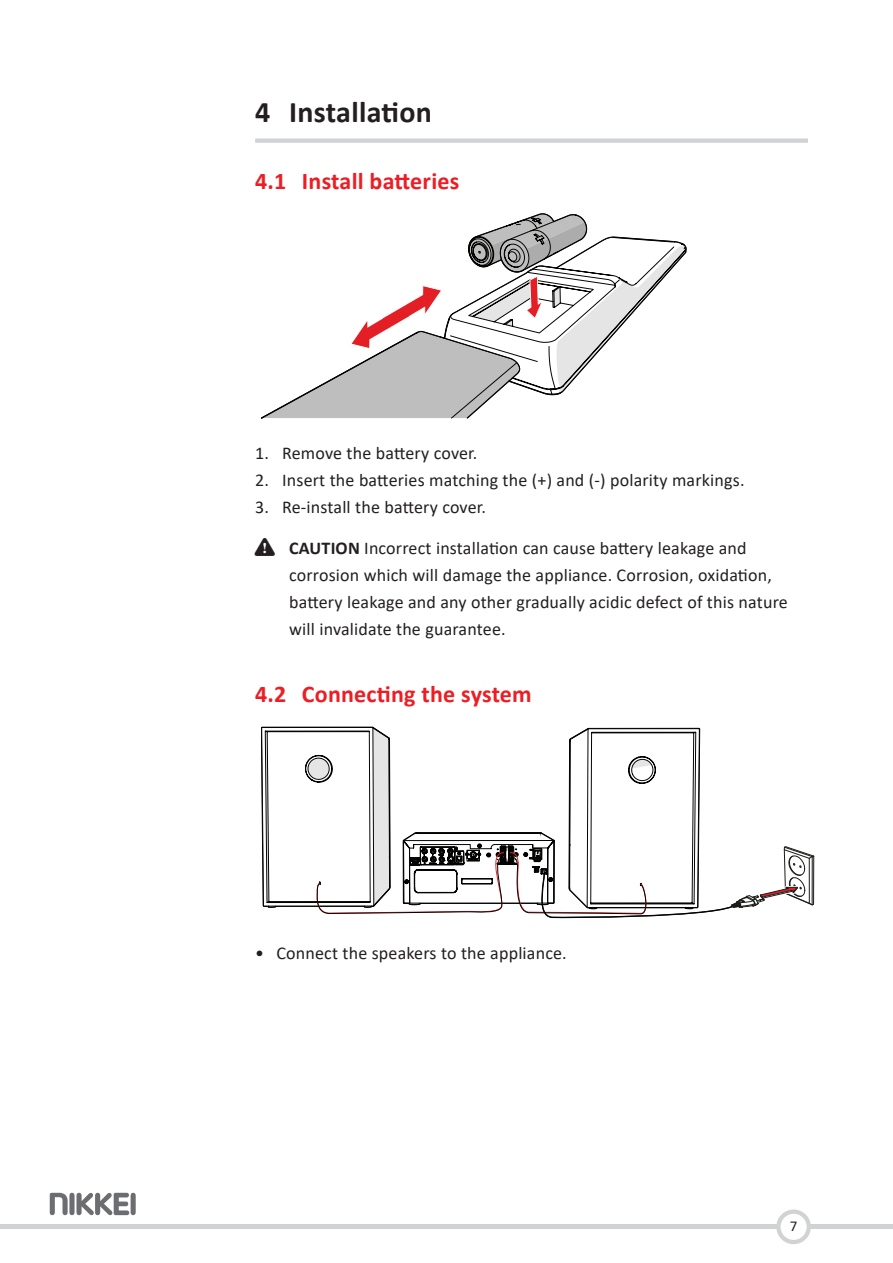
<style>
.page{position:relative;width:893px;height:1263px;background:#fff}
.page>*{position:absolute;margin:0;border:0;box-sizing:border-box;transform-origin:0 0}
.t1{font:700 30px "Calibri";letter-spacing:.01em;color:#231f20}
.t2{font:700 24px "Calibri";letter-spacing:.01em;color:#ee1d23}
.t3{font:18px/27px "Calibri";letter-spacing:.01em;color:#231f20}
.t4{font:15px "Calibri";color:#231f20}
.s1{font-weight:700}
</style>
<div class="page">
<hr style="left:0;top:1225px;width:893px;height:4px;background:#d1d2d4">
<div style="left:778px;top:1212px;width:31px;height:30px;background:#fff;border-radius:50%"></div>
<div style="left:776px;top:1209px;width:35px;height:35px;border:4px solid #d1d2d4;border-radius:50%"></div>
<svg style="left:50px;top:1192px;width:86px;height:23px"></svg>
<hr style="left:255px;top:139px;width:553px;height:4px;background:#d1d2d4">
<svg style="left:261px;top:213px;width:425px;height:205px"></svg>
<svg style="left:261px;top:726px;width:553px;height:193px"></svg>
<h1 class="t1" style="left:255px;top:90px;width:178px">4 Installation</h1>
<h2 class="t2" style="left:255px;top:164px;width:206px">4.1 Install batteries</h2>
<p class="t3" style="left:255px;top:439px;width:224px">1. Remove the battery cover.</p>
<p class="t3" style="left:255px;top:466px;width:491px">2. Insert the batteries matching the (+) and (-) polarity markings.</p>
<p class="t3" style="left:255px;top:493px;width:232px">3. Re-install the battery cover.</p>
<p class="t3" style="left:289px;top:534px;width:500px"><span class="s1">CAUTION</span> Incorrect installation can cause battery leakage and corrosion which will damage the appliance. Corrosion, oxidation, battery leakage and any other gradually acidic defect of this nature will invalidate the guarantee.</p>
<h2 class="t2" style="left:255px;top:677px;width:278px">4.2 Connecting the system</h2>
<p class="t3" style="left:255px;top:939px;width:313px">• Connect the speakers to the appliance.</p>
<p class="t4" style="left:790px;top:1216px;width:9px">7</p>
</div>
